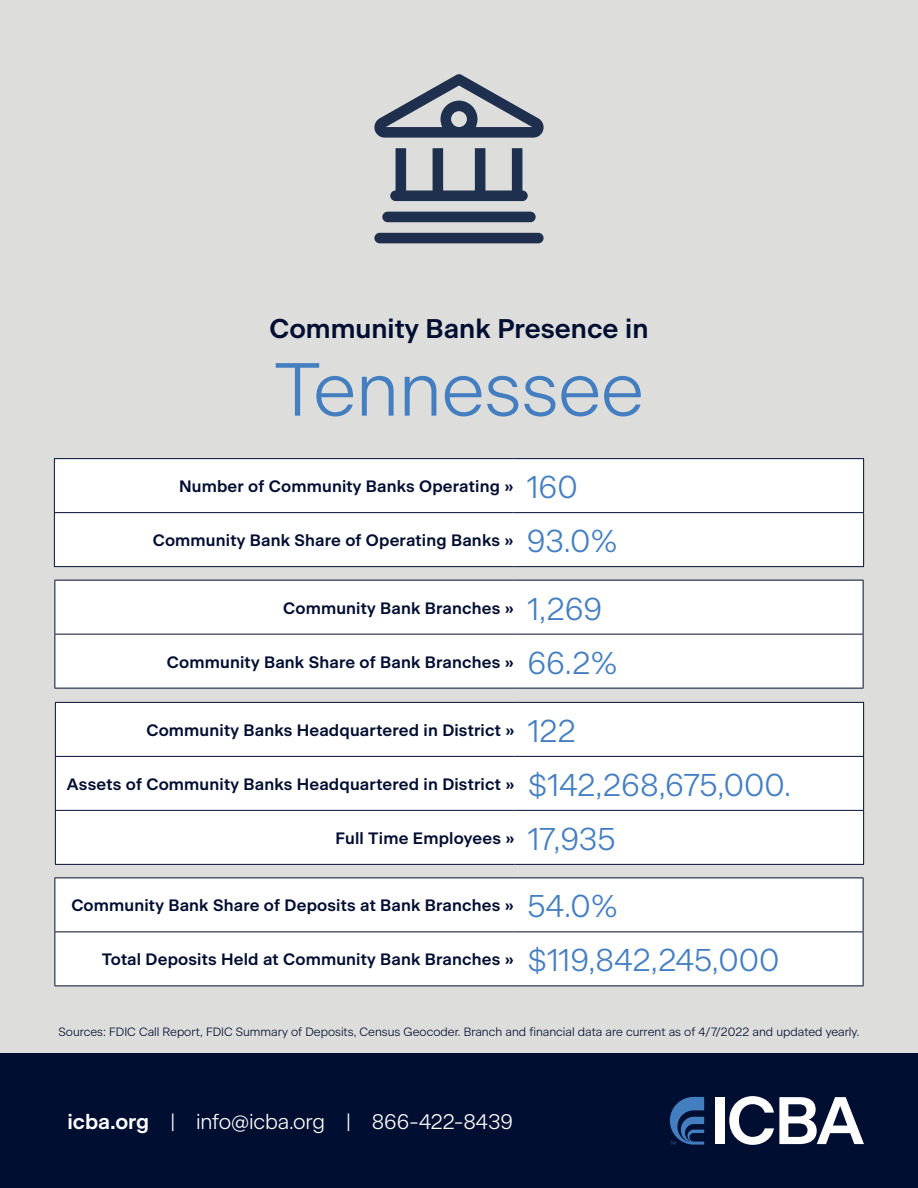
<style>
.page{position:relative;width:918px;height:1188px;background:#fff}
.page>*{position:absolute;margin:0;border:0;box-sizing:border-box;transform-origin:0 0}
.state{font:300 75px "Beausite Classic";color:#437ec1}
.stat{font:300 31.5px "Beausite Classic";color:#437ec1}
.heading{font:600 27px "Beausite Classic";color:#000e31}
.t1{font:300 21px "Beausite Classic";letter-spacing:-.005em;color:#fff}
.stat_text{font:600 16.5px "Beausite Classic";letter-spacing:.01em;color:#000e31}
.t2{font:300 12px "Beausite Classic";color:#000e31}
.s1{font-weight:600}
</style>
<div class="page">
<div style="left:0;top:0;width:918px;height:1053px;background:#dddddb"></div>
<div style="left:0;top:1053px;width:918px;height:135px;background:#000e31"></div>
<div style="left:715px;top:1097px;width:9px;height:47px;background:#fff"></div>
<svg style="left:729px;top:1096px;width:135px;height:49px"></svg>
<svg style="left:670px;top:1097px;width:34px;height:48px"></svg>
<div style="left:55px;top:460px;width:808px;height:106px;background:#fff"></div>
<hr style="left:54px;top:458px;width:459px;height:1px;background:#000e31">
<hr style="left:54px;top:459px;width:1px;height:53px;background:#000e31">
<hr style="left:513px;top:458px;width:351px;height:1px;background:#000e31">
<hr style="left:863px;top:459px;width:1px;height:53px;background:#000e31">
<hr style="left:54px;top:512px;width:459px;height:1px;background:#000e31">
<hr style="left:54px;top:513px;width:1px;height:53px;background:#000e31">
<hr style="left:513px;top:512px;width:351px;height:1px;background:#000e31">
<hr style="left:863px;top:513px;width:1px;height:53px;background:#000e31">
<hr style="left:54px;top:566px;width:459px;height:1px;background:#000e31">
<hr style="left:513px;top:566px;width:351px;height:1px;background:#000e31">
<div style="left:55px;top:581px;width:808px;height:107px;background:#fff"></div>
<hr style="left:54px;top:580px;width:460px;height:1px;background:#000e31">
<hr style="left:54px;top:580px;width:1px;height:54px;background:#000e31">
<hr style="left:514px;top:580px;width:349px;height:1px;background:#000e31">
<hr style="left:863px;top:580px;width:1px;height:54px;background:#000e31">
<hr style="left:54px;top:634px;width:460px;height:1px;background:#000e31">
<hr style="left:54px;top:634px;width:1px;height:54px;background:#000e31">
<hr style="left:514px;top:634px;width:349px;height:1px;background:#000e31">
<hr style="left:863px;top:634px;width:1px;height:54px;background:#000e31">
<hr style="left:54px;top:688px;width:460px;height:1px;background:#000e31">
<hr style="left:514px;top:688px;width:349px;height:1px;background:#000e31">
<div style="left:55px;top:879px;width:808px;height:107px;background:#fff"></div>
<hr style="left:54px;top:878px;width:460px;height:1px;background:#000e31">
<hr style="left:54px;top:878px;width:1px;height:54px;background:#000e31">
<hr style="left:514px;top:878px;width:349px;height:1px;background:#000e31">
<hr style="left:863px;top:878px;width:1px;height:54px;background:#000e31">
<hr style="left:54px;top:932px;width:460px;height:1px;background:#000e31">
<hr style="left:54px;top:932px;width:1px;height:54px;background:#000e31">
<hr style="left:514px;top:932px;width:349px;height:1px;background:#000e31">
<hr style="left:863px;top:932px;width:1px;height:54px;background:#000e31">
<hr style="left:54px;top:986px;width:460px;height:1px;background:#000e31">
<hr style="left:514px;top:986px;width:349px;height:1px;background:#000e31">
<div style="left:56px;top:703px;width:807px;height:161px;background:#fff"></div>
<hr style="left:55px;top:702px;width:459px;height:1px;background:#000e31">
<hr style="left:55px;top:703px;width:1px;height:53px;background:#000e31">
<hr style="left:514px;top:702px;width:350px;height:1px;background:#000e31">
<hr style="left:863px;top:703px;width:1px;height:53px;background:#000e31">
<hr style="left:55px;top:756px;width:459px;height:1px;background:#000e31">
<hr style="left:55px;top:757px;width:1px;height:53px;background:#000e31">
<hr style="left:514px;top:756px;width:350px;height:1px;background:#000e31">
<hr style="left:863px;top:757px;width:1px;height:53px;background:#000e31">
<hr style="left:55px;top:810px;width:459px;height:1px;background:#000e31">
<hr style="left:55px;top:811px;width:1px;height:53px;background:#000e31">
<hr style="left:514px;top:810px;width:350px;height:1px;background:#000e31">
<hr style="left:863px;top:811px;width:1px;height:53px;background:#000e31">
<hr style="left:55px;top:864px;width:459px;height:1px;background:#000e31">
<hr style="left:514px;top:864px;width:350px;height:1px;background:#000e31">
<svg style="left:374px;top:74px;width:170px;height:169px"></svg>
<p class="heading" style="left:270px;top:308px;width:380px">Community Bank Presence in</p>
<p class="state" style="left:274px;top:333px;width:371px">Tennessee</p>
<p class="stat_text" style="left:179px;top:474px;width:336px">Number of Community Banks Operating »</p>
<p class="stat" style="left:527px;top:463px;width:52px">160</p>
<p class="stat_text" style="left:153px;top:528px;width:362px">Community Bank Share of Operating Banks »</p>
<p class="stat" style="left:527px;top:517px;width:93px">93.0%</p>
<p class="stat_text" style="left:283px;top:595px;width:232px">Community Bank Branches »</p>
<p class="stat" style="left:527px;top:585px;width:77px">1,269</p>
<p class="stat_text" style="left:167px;top:649px;width:348px">Community Bank Share of Bank Branches »</p>
<p class="stat" style="left:527px;top:639px;width:92px">66.2%</p>
<p class="stat_text" style="left:146px;top:718px;width:370px">Community Banks Headquartered in District »</p>
<p class="stat" style="left:528px;top:707px;width:50px">122</p>
<p class="stat_text" style="left:67px;top:772px;width:449px">Assets of Community Banks Headquartered in District »</p>
<p class="stat" style="left:528px;top:761px;width:265px">$142,268,675,000.</p>
<p class="stat_text" style="left:335px;top:826px;width:180px">Full Time Employees »</p>
<p class="stat" style="left:528px;top:815px;width:89px">17,935</p>
<p class="stat_text" style="left:71px;top:893px;width:444px">Community Bank Share of Deposits at Bank Branches »</p>
<p class="stat" style="left:527px;top:883px;width:92px">54.0%</p>
<p class="stat_text" style="left:102px;top:947px;width:414px">Total Deposits Held at Community Bank Branches »</p>
<p class="stat" style="left:527px;top:937px;width:253px">$119,842,245,000</p>
<p class="t2" style="left:59px;top:1022px;width:802px">Sources: FDIC Call Report, FDIC Summary of Deposits, Census Geocoder. Branch and financial data are current as of 4/7/2022 and updated yearly.</p>
<p class="t1" style="left:68px;top:1106px;width:447px"><span class="s1">icba.org</span> | info@icba.org | 866-422-8439</p>
</div>
